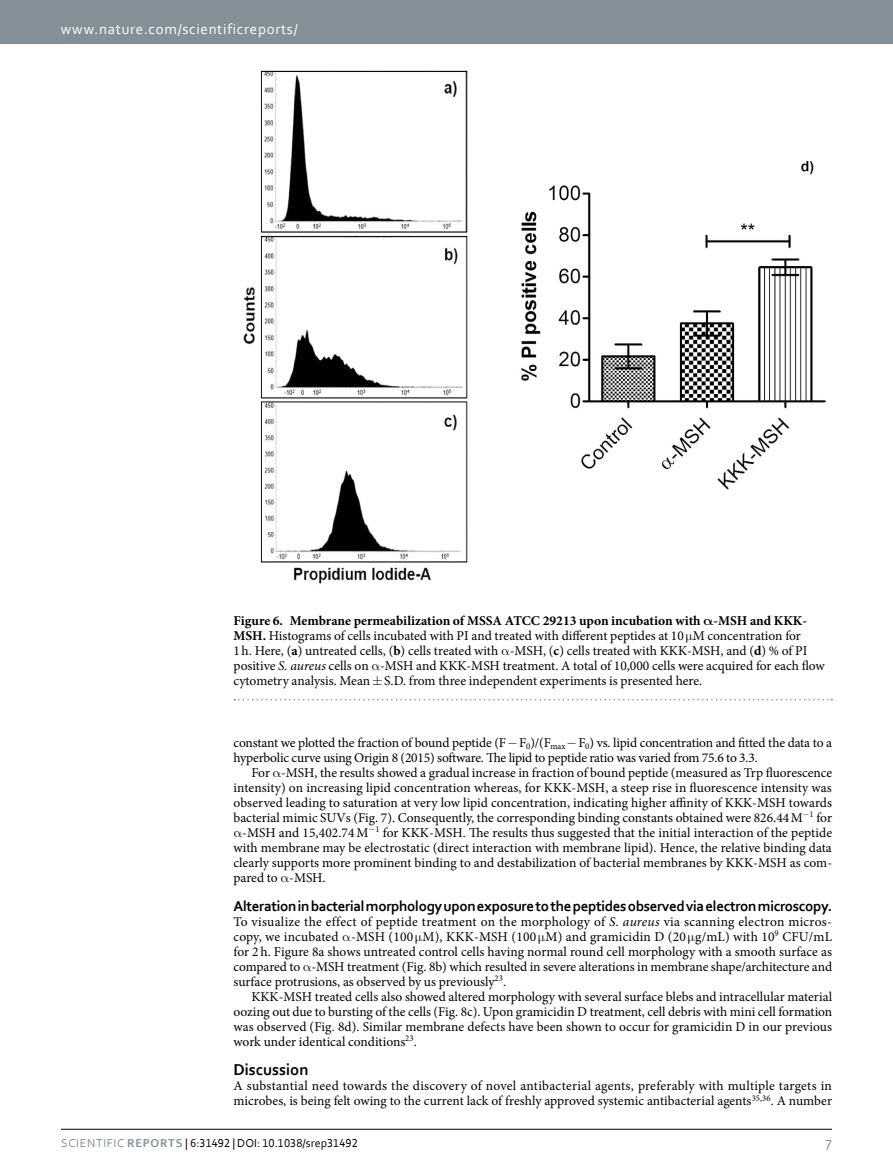
<style>
.page{position:relative;width:893px;height:1174px;background:#fff}
.page>*{position:absolute;margin:0;border:0;box-sizing:border-box;transform-origin:0 0}
.t1{font:700 16.5px "Corbel";color:#000}
.t2{font:700 15px "Corbel";letter-spacing:-.02em;color:#000}
.t3{font:15px "Corbel";letter-spacing:.045em;color:#fff}
.t4{font:15px "Corbel";color:#839097}
.t5{font:13.5px/15px "Minion Pro";color:#000}
.t6{font:12px "Corbel";color:#000}
.s1{font-weight:700}
.s2{font-style:italic}
.s3{color:#839097}
.s4{font-weight:700;color:#839097}
</style>
<div class="page">
<div style="left:0;top:0;width:893px;height:43px;background:#839097"></div>
<hr style="left:61px;top:1129px;width:771px;height:1px;background:#000">
<img style="left:243px;top:70px;width:583px;height:514px">
<svg style="left:234px;top:699px;width:598px;height:1px"></svg>
<p class="t3" style="left:61px;top:19px;width:238px">www.nature.com/scientificreports/</p>
<p class="t5" style="left:233px;top:613px;width:593px"><span class="s1">Figure 6. Membrane permeabilization of MSSA ATCC 29213 upon incubation with -MSH and KKK-MSH.</span> Histograms of cells incubated with PI and treated with different peptides at 10 M concentration for<br>1h. Here, (<span class="s1">a</span>) untreated cells, (<span class="s1">b</span>) cells treated with -MSH, (<span class="s1">c</span>) cells treated with KKK-MSH, and (<span class="s1">d</span>) % of PI positive <span class="s2">S. aureus</span> cells on -MSH and KKK-MSH treatment. A total of 10,000 cells were acquired for each flow cytometry analysis. Mean S.D. from three independent experiments is presented here.</p>
<p class="t5" style="left:233px;top:735px;width:600px">constant we plotted the fraction of bound peptide (F− F<sub>0</sub>)/(F<sub>max</sub>− F<sub>0</sub>) vs. lipid concentration and fitted the data to a hyperbolic curve using Origin 8 (2015) software. The lipid to peptide ratio was varied from 75.6 to 3.3.</p>
<p class="t5" style="left:251px;top:765px;width:582px">For -MSH, the results showed a gradual increase in fraction of bound peptide (measured as Trp fluorescence</p>
<p class="t5" style="left:233px;top:779px;width:600px">intensity) on increasing lipid concentration whereas, for KKK-MSH, a steep rise in fluorescence intensity was</p>
<p class="t5" style="left:233px;top:794px;width:600px">observed leading to saturation at very low lipid concentration, indicating higher affinity of KKK-MSH towards</p>
<p class="t5" style="left:233px;top:809px;width:600px">bacterial mimic SUVs (Fig. 7). Consequently, the corresponding binding constants obtained were 826.44M−<sup>1</sup> for</p>
<p class="t5" style="left:242px;top:825px;width:591px">-MSH and 15,402.74M−<sup>1</sup> for KKK-MSH. The results thus suggested that the initial interaction of the peptide</p>
<p class="t5" style="left:233px;top:840px;width:600px">with membrane may be electrostatic (direct interaction with membrane lipid). Hence, the relative binding data</p>
<p class="t5" style="left:233px;top:855px;width:600px">clearly supports more prominent binding to and destabilization of bacterial membranes by KKK-MSH as com-</p>
<p class="t5" style="left:233px;top:869px;width:94px">pared to -MSH.</p>
<p class="t2" style="left:233px;top:896px;width:600px">Alteration in bacterial morphology upon exposure to the peptides observed via electron microscopy.</p>
<p class="t5" style="left:233px;top:914px;width:600px;text-align:justify">To visualize the effect of peptide treatment on the morphology of <span class="s2">S. aureus</span> via scanning electron micros&shy;copy, we incubated -MSH (100 M), KKK-MSH (100 M) and gramicidin D (20 g/mL) with 10<sup>9</sup> CFU/mL for 2 h. Figure 8a shows untreated control cells having normal round cell morphology with a smooth surface as compared to -MSH treatment (Fig. 8b) which resulted in severe alterations in membrane shape/architecture and surface protrusions, as observed by us previously<sup>23</sup>.</p>
<p class="t5" style="left:233px;top:989px;width:600px;text-align:justify;text-indent:18px">KKK-MSH treated cells also showed altered morphology with several surface blebs and intracellular material oozing out due to bursting of the cells (Fig. 8c). Upon gramicidin D treatment, cell debris with mini cell formation was observed (Fig. 8d). Similar membrane defects have been shown to occur for gramicidin D in our previous work under identical conditions<sup>23</sup>.</p>
<p class="t1" style="left:233px;top:1059px;width:77px">Discussion</p>
<p class="t5" style="left:233px;top:1078px;width:600px">A substantial need towards the discovery of novel antibacterial agents, preferably with multiple targets in microbes, is being felt owing to the current lack of freshly approved systemic antibacterial agents<sup>35,36</sup>. A number</p>
<p class="t6" style="left:61px;top:1135px;width:298px"><span class="s3">Scientific</span> <span class="s4">Reports</span> | 6:31492 | DOI: 10.1038/srep31492</p>
<p class="t4" style="left:826px;top:1132px;width:8px">7</p>
</div>
